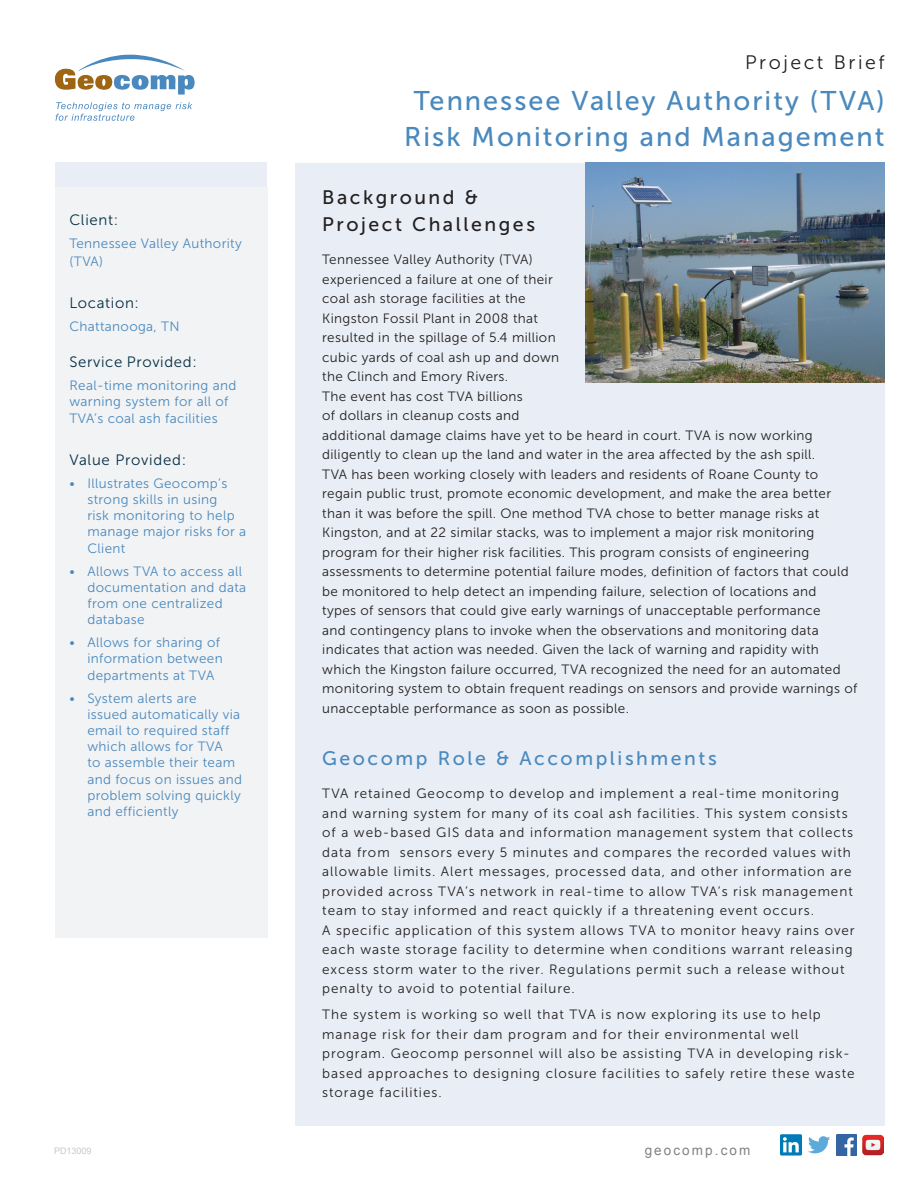
<style>
.page{position:relative;width:918px;height:1188px;background:#fff}
.page>*{position:absolute;margin:0;border:0;box-sizing:border-box;transform-origin:0 0}
.t1{font:27px/36px "Museo Sans 500";letter-spacing:.075em;color:#4a89be;text-align:center}
.t2{font:19.5px/27px "Museo Sans 500";letter-spacing:.13em;color:#231f20}
.t3{font:19.5px "Museo Sans 500";letter-spacing:.13em;color:#4a89be}
.t4{font:19.5px "Museo Sans 300";letter-spacing:.13em;color:#231f20}
.t5{font:15px "Museo Sans 300";letter-spacing:.045em;color:#052f45}
.t6{font:13.5px/19.5px "Museo Sans 300";letter-spacing:.025em;color:#231f20}
.t7{font:13.5px/19.5px "Museo Sans 300";letter-spacing:.07em;color:#231f20}
.t8{font:13.5px/16.2px "Museo Sans 300";letter-spacing:.025em;color:#4a89be}
.t9{font:13.5px "Arial";letter-spacing:.155em;color:#808285}
.t10{font:9px "Arial";color:#c7c8ca}
</style>
<div class="page">
<div style="left:55px;top:163px;width:212px;height:24px;background:#e9eef6"></div>
<div style="left:295px;top:163px;width:590px;height:962px;background:#e9eef6"></div>
<svg style="left:55px;top:55px;width:140px;height:40px"></svg>
<svg style="left:55px;top:102px;width:137px;height:19px"></svg>
<img style="left:836px;top:1134px;width:21px;height:22px">
<svg style="left:808px;top:1136px;width:22px;height:17px"></svg>
<div style="left:780px;top:1134px;width:22px;height:22px;background:#007bb6;border-radius:2px"></div>
<svg style="left:783px;top:1137px;width:16px;height:15px"></svg>
<img style="left:863px;top:1134px;width:20px;height:21px">
<div style="left:56px;top:187px;width:212px;height:751px;background:#f2f3f4"></div>
<img style="left:585px;top:163px;width:300px;height:219px">
<p class="t5" style="left:69px;top:212px;width:50px">Client:</p>
<p class="t8" style="left:69px;top:234px;width:174px;line-height:18px">Tennessee Valley Authority (TVA)</p>
<p class="t5" style="left:69px;top:295px;width:71px">Location:</p>
<p class="t8" style="left:69px;top:319px;width:112px">Chattanooga, TN</p>
<p class="t5" style="left:69px;top:354px;width:129px">Service Provided:</p>
<p class="t8" style="left:69px;top:378px;width:169px">Real-time monitoring and warning system for all of<br>TVA’s coal ash facilities</p>
<p class="t5" style="left:69px;top:452px;width:118px">Value Provided:</p>
<p class="t8" style="left:87px;top:475px;width:160px;text-indent:-18px">• Illustrates Geocomp’s strong skills in using<br>risk monitoring to help manage major risks for a<br>Client</p>
<p class="t8" style="left:87px;top:563px;width:160px;text-indent:-18px">• Allows TVA to access all documentation and data from one centralized database</p>
<p class="t8" style="left:87px;top:635px;width:137px;text-indent:-18px">• Allows for sharing of information between departments at TVA</p>
<p class="t8" style="left:87px;top:690px;width:156px;text-indent:-18px">• System alerts are<br>issued automatically via email to required staff which allows for TVA<br>to assemble their team and focus on issues and problem solving quickly and efficiently</p>
<p class="t10" style="left:54px;top:1145px;width:39px">PD13009</p>
<h2 class="t4" style="left:745px;top:52px;width:141px">Project Brief</h2>
<h1 class="t1" style="left:404px;top:83px;width:482px">Tennessee Valley Authority (TVA)<br>Risk Monitoring and Management</h1>
<h2 class="t2" style="left:322px;top:184px;width:214px">Background &amp;<br>Project Challenges</h2>
<p class="t6" style="left:322px;top:250px;width:537px">Tennessee Valley Authority (TVA)<br>experienced a failure at one of their<br>coal ash storage facilities at the<br>Kingston Fossil Plant in 2008 that<br>resulted in the spillage of 5.4 million<br>cubic yards of coal ash up and down<br>the Clinch and Emory Rivers.<br>The event has cost TVA billions<br>of dollars in cleanup costs and<br>additional damage claims have yet to be heard in court. TVA is now working diligently to clean up the land and water in the area affected by the ash spill.<br>TVA has been working closely with leaders and residents of Roane County to regain public trust, promote economic development, and make the area better than it was before the spill. One method TVA chose to better manage risks at Kingston, and at 22 similar stacks, was to implement a major risk monitoring program for their higher risk facilities. This program consists of engineering assessments to determine potential failure modes, definition of factors that could be monitored to help detect an impending failure, selection of locations and<br>types of sensors that could give early warnings of unacceptable performance<br>and contingency plans to invoke when the observations and monitoring data indicates that action was needed. Given the lack of warning and rapidity with which the Kingston failure occurred, TVA recognized the need for an automated monitoring system to obtain frequent readings on sensors and provide warnings of unacceptable performance as soon as possible.</p>
<h2 class="t3" style="left:322px;top:748px;width:396px">Geocomp Role &amp; Accomplishments</h2>
<p class="t7" style="left:322px;top:784px;width:534px">TVA retained Geocomp to develop and implement a real-time monitoring and warning system for many of its coal ash facilities. This system consists of a web-based GIS data and information management system that collects data from sensors every 5 minutes and compares the recorded values with allowable limits. Alert messages, processed data, and other information are provided across TVA’s network in real-time to allow TVA’s risk management team to stay informed and react quickly if a threatening event occurs.<br>A specific application of this system allows TVA to monitor heavy rains over each waste storage facility to determine when conditions warrant releasing excess storm water to the river. Regulations permit such a release without penalty to avoid to potential failure.</p>
<p class="t7" style="left:322px;top:1005px;width:534px">The system is working so well that TVA is now exploring its use to help manage risk for their dam program and for their environmental well program. Geocomp personnel will also be assisting TVA in developing risk&shy;based approaches to designing closure facilities to safely retire these waste storage facilities.</p>
<p class="t9" style="left:645px;top:1141px;width:107px">geocomp.com</p>
</div>
